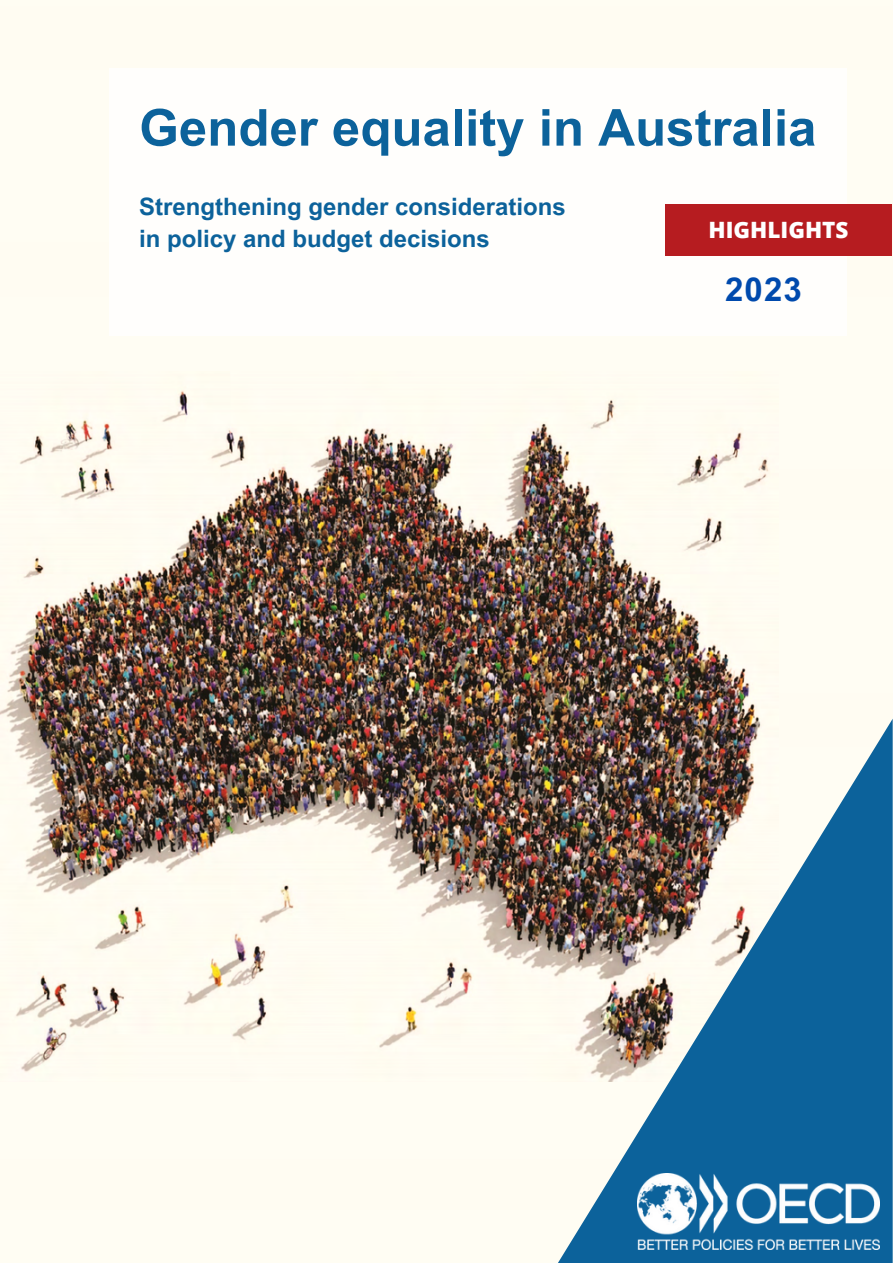
<style>
.page{position:relative;width:893px;height:1264px;background:#fff}
.page>*{position:absolute;margin:0;border:0;box-sizing:border-box;transform-origin:0 0}
.t1{font:700 51px "Arial MT Pro";color:#0c629b}
.t2{font:700 33px "Arial MT Pro";color:#004aad}
.t3{font:700 24px/32.5px "Arial MT Pro";color:#0c629b}
.t4{font:800 22.5px "Open Sans";color:#fff}
</style>
<div class="page">
<div style="left:0;top:0;width:892px;height:1262px;background:#fffdf3"></div>
<img style="left:0;top:371px;width:778px;height:710px">
<div style="left:109px;top:69px;width:737px;height:267px;background:#fff"></div>
<div style="left:665px;top:204px;width:226px;height:52px;background:#b61c20"></div>
<img style="left:505px;top:718px;width:387px;height:544px">
<img style="left:637px;top:1173px;width:242px;height:76px">
<p class="t1" style="left:139px;top:109px;width:678px">Gender equality in Australia</p>
<p class="t3" style="left:139px;top:193px;width:428px">Strengthening gender considerations in policy and budget decisions</p>
<p class="t4" style="left:708px;top:214px;width:141px">HIGHLIGHTS</p>
<p class="t2" style="left:725px;top:276px;width:78px">2023</p>
</div>
